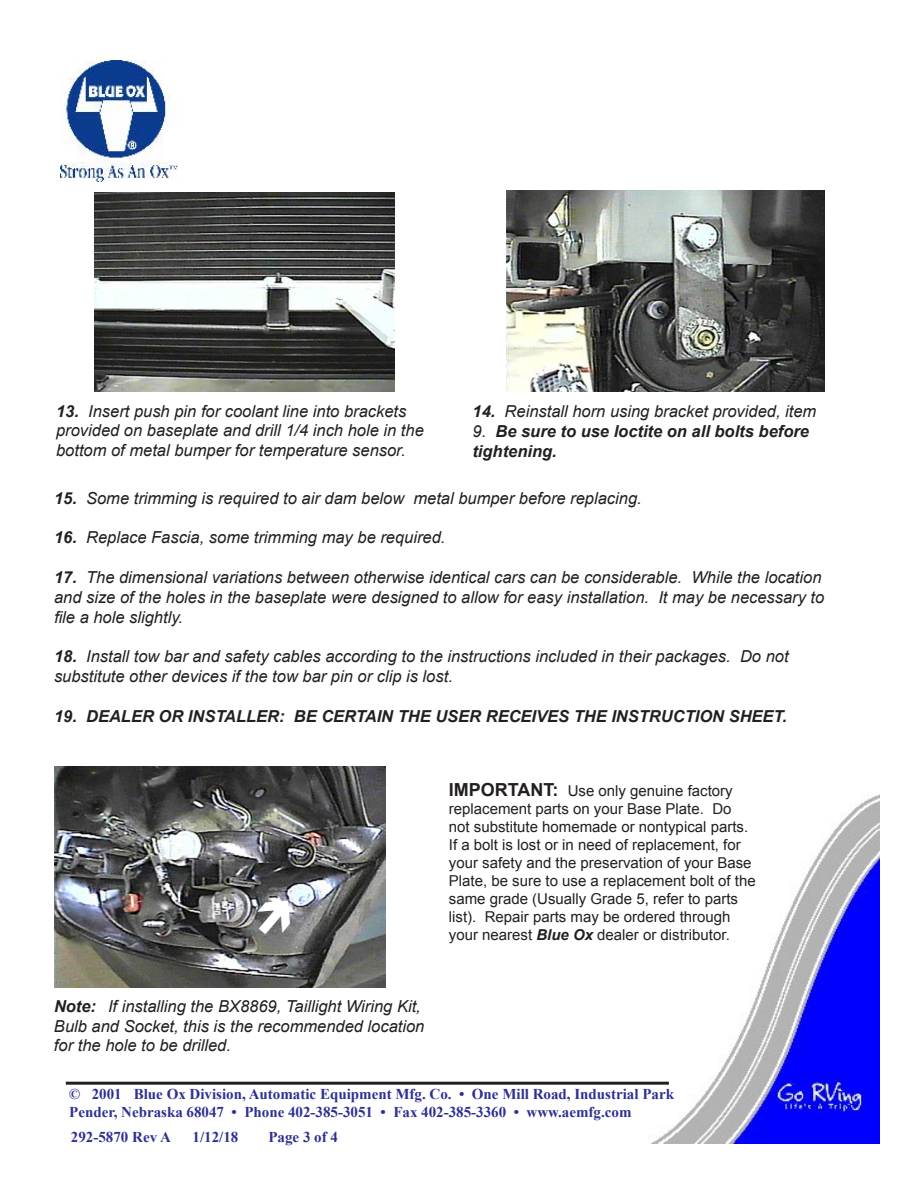
<style>
.page{position:relative;width:918px;height:1188px;background:#fff}
.page>*{position:absolute;margin:0;border:0;box-sizing:border-box;transform-origin:0 0}
.Caption_-_Helv_-_11{font:italic 16.5px/19.8px "Arial";color:#231f20}
.Caption_-_Helv_-_11-2{font:italic 700 16.5px/19.8px "Arial";color:#231f20}
.Caption_-_Helv_-_11-3{font:15px/18px "Arial";color:#231f20}
.t1{font:700 15px/18px "Times New Roman";color:#2e3092}
.s1{font-weight:700}
.s2{font-weight:400}
.s3{font-weight:700;font-size:18px}
.s4{font-weight:700;font-style:italic}
</style>
<div class="page">
<img style="left:61px;top:60px;width:116px;height:122px">
<img style="left:649px;top:794px;width:230px;height:350px">
<hr style="left:66px;top:1082px;width:603px;height:3px;background:#231f20">
<img style="left:94px;top:192px;width:300px;height:200px">
<img style="left:507px;top:190px;width:318px;height:202px">
<img style="left:54px;top:766px;width:332px;height:222px">
<svg style="left:256px;top:900px;width:35px;height:35px"></svg>
<p class="Caption_-_Helv_-_11" style="left:56px;top:401px;width:369px"><span class="s1">13.</span> Insert push pin for coolant line into brackets provided on baseplate and drill 1/4 inch hole in the bottom of metal bumper for temperature sensor.</p>
<p class="Caption_-_Helv_-_11" style="left:472px;top:402px;width:345px"><span class="s1">14.</span> Reinstall horn using bracket provided, item</p>
<p class="Caption_-_Helv_-_11-2" style="left:472px;top:422px;width:338px"><span class="s2">9.</span> Be sure to use loctite on all bolts before tightening.</p>
<p class="Caption_-_Helv_-_11" style="left:54px;top:488px;width:589px"><span class="s1">15.</span> Some trimming is required to air dam below metal bumper before replacing.</p>
<p class="Caption_-_Helv_-_11" style="left:54px;top:528px;width:393px"><span class="s1">16.</span> Replace Fascia, some trimming may be required.</p>
<p class="Caption_-_Helv_-_11" style="left:54px;top:568px;width:772px"><span class="s1">17.</span> The dimensional variations between otherwise identical cars can be considerable. While the location and size of the holes in the baseplate were designed to allow for easy installation. It may be necessary to file a hole slightly.</p>
<p class="Caption_-_Helv_-_11" style="left:54px;top:647px;width:736px"><span class="s1">18.</span> Install tow bar and safety cables according to the instructions included in their packages. Do not substitute other devices if the tow bar pin or clip is lost.</p>
<p class="Caption_-_Helv_-_11-2" style="left:54px;top:706px;width:735px">19. DEALER OR INSTALLER: BE CERTAIN THE USER RECEIVES THE INSTRUCTION SHEET.</p>
<p class="Caption_-_Helv_-_11" style="left:54px;top:996px;width:372px"><span class="s1">Note:</span> If installing the BX8869, Taillight Wiring Kit,<br>Bulb and Socket, this is the recommended location for the hole to be drilled.</p>
<p class="Caption_-_Helv_-_11-3" style="left:449px;top:782px;width:308px"><span class="s3">IMPORTANT:</span> Use only genuine factory replacement parts on your Base Plate. Do not substitute homemade or nontypical parts.<br>If a bolt is lost or in need of replacement, for your safety and the preservation of your Base Plate, be sure to use a replacement bolt of the same grade (Usually Grade 5, refer to parts list). Repair parts may be ordered through your nearest <span class="s4">Blue Ox</span> dealer or distributor.</p>
<p class="t1" style="left:69px;top:1085px;width:606px">© 2001 Blue Ox Division, Automatic Equipment Mfg. Co. • One Mill Road, Industrial Park<br>Pender, Nebraska 68047 • Phone 402-385-3051 • Fax 402-385-3360 • www.aemfg.com</p>
<p class="t1" style="left:71px;top:1127px;width:101px">292-5870 Rev A</p>
<p class="t1" style="left:193px;top:1127px;width:47px">1/12/18</p>
<p class="t1" style="left:268px;top:1127px;width:71px">Page 3 of 4</p>
</div>
